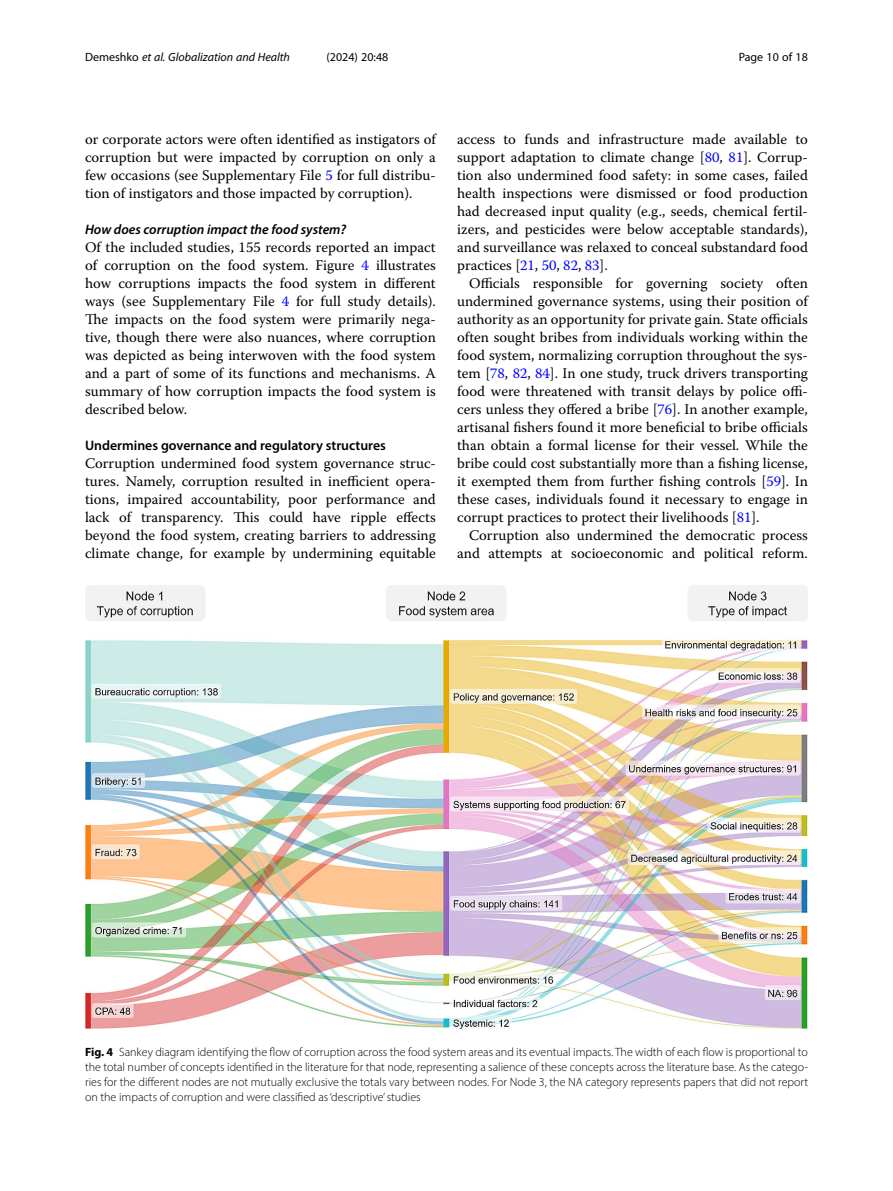
<style>
.page{position:relative;width:893px;height:1191px;background:#fff}
.page>*{position:absolute;margin:0;border:0;box-sizing:border-box;transform-origin:0 0}
.Body_Text{font:14.7px/18px "Warnock Pro";color:#000;text-align:justify}
.Body_Text_Indent{font:14.7px/18px "Warnock Pro";color:#000;text-align:justify}
.Head_2{font:600 13.8px "Myriad Pro";color:#000}
.Head_3{font:italic 600 13.8px "Myriad Pro";color:#000}
.Figure_Caption{font:300 12px/15px "Myriad Pro";color:#000;text-align:justify}
.t1{font:italic 12px "Myriad Pro";color:#000}
.t2{font:12px "Myriad Pro";color:#000}
.s1{font-style:normal}
.s2{color:#00f}
.s3{font-weight:700}
</style>
<div class="page">
<img style="left:85px;top:585px;width:723px;height:444px">
<p class="t1" style="left:85px;top:50px;width:206px"><span class="s1">Demeshko</span> et al. Globalization and Health</p>
<p class="t2" style="left:326px;top:50px;width:63px">(2024) 20:48</p>
<p class="t2" style="left:739px;top:50px;width:71px">Page 10 of 18</p>
<p class="Body_Text" style="left:85px;top:130px;width:352px">or corporate actors were often identified as instigators of corruption but were impacted by corruption on only a few occasions (see Supplementary File <span class="s2">5</span> for full distribu&shy;tion of instigators and those impacted by corruption).</p>
<p class="Head_3" style="left:85px;top:221px;width:263px">How does corruption impact the food system?</p>
<p class="Body_Text" style="left:85px;top:238px;width:352px">Of the included studies, 155 records reported an impact of corruption on the food system. Figure <span class="s2">4</span> illustrates how corruptions impacts the food system in different ways (see Supplementary File <span class="s2">4</span> for full study details).<br>The impacts on the food system were primarily nega&shy;tive, though there were also nuances, where corruption was depicted as being interwoven with the food system and a part of some of its functions and mechanisms. A summary of how corruption impacts the food system is described below.</p>
<p class="Head_2" style="left:85px;top:437px;width:302px">Undermines governance and regulatory structures</p>
<p class="Body_Text" style="left:85px;top:454px;width:352px">Corruption undermined food system governance struc&shy;tures. Namely, corruption resulted in inefficient opera&shy;tions, impaired accountability, poor performance and lack of transparency. This could have ripple effects beyond the food system, creating barriers to addressing climate change, for example by undermining equitable</p>
<p class="Body_Text" style="left:457px;top:130px;width:352px">access to funds and infrastructure made available to support adaptation to climate change [<span class="s2">80</span>, <span class="s2">81</span>]. Corrup&shy;tion also undermined food safety: in some cases, failed health inspections were dismissed or food production had decreased input quality (e.g., seeds, chemical fertil&shy;izers, and pesticides were below acceptable standards), and surveillance was relaxed to conceal substandard food practices [<span class="s2">21</span>, <span class="s2">50</span>, <span class="s2">82</span>, <span class="s2">83</span>].</p>
<p class="Body_Text_Indent" style="left:457px;top:274px;width:352px;text-indent:12px">Officials responsible for governing society often undermined governance systems, using their position of authority as an opportunity for private gain. State officials often sought bribes from individuals working within the food system, normalizing corruption throughout the sys&shy;tem [<span class="s2">78</span>, <span class="s2">82</span>, <span class="s2">84</span>]. In one study, truck drivers transporting food were threatened with transit delays by police offi&shy;cers unless they offered a bribe [<span class="s2">76</span>]. In another example, artisanal fishers found it more beneficial to bribe officials than obtain a formal license for their vessel. While the bribe could cost substantially more than a fishing license, it exempted them from further fishing controls [<span class="s2">59</span>]. In these cases, individuals found it necessary to engage in corrupt practices to protect their livelihoods [<span class="s2">81</span>].</p>
<p class="Body_Text_Indent" style="left:457px;top:526px;width:352px;text-align:right">Corruption also undermined the democratic process and attempts at socioeconomic and political reform.</p>
<p class="Figure_Caption" style="left:85px;top:1044px;width:724px"><span class="s3">Fig. 4</span> Sankey diagram identifying the flow of corruption across the food system areas and its eventual impacts. The width of each flow is proportional to the total number of concepts identified in the literature for that node, representing a salience of these concepts across the literature base. As the catego&shy;ries for the different nodes are not mutually exclusive the totals vary between nodes. For Node 3, the NA category represents papers that did not report on the impacts of corruption and were classified as ‘descriptive’ studies</p>
</div>
